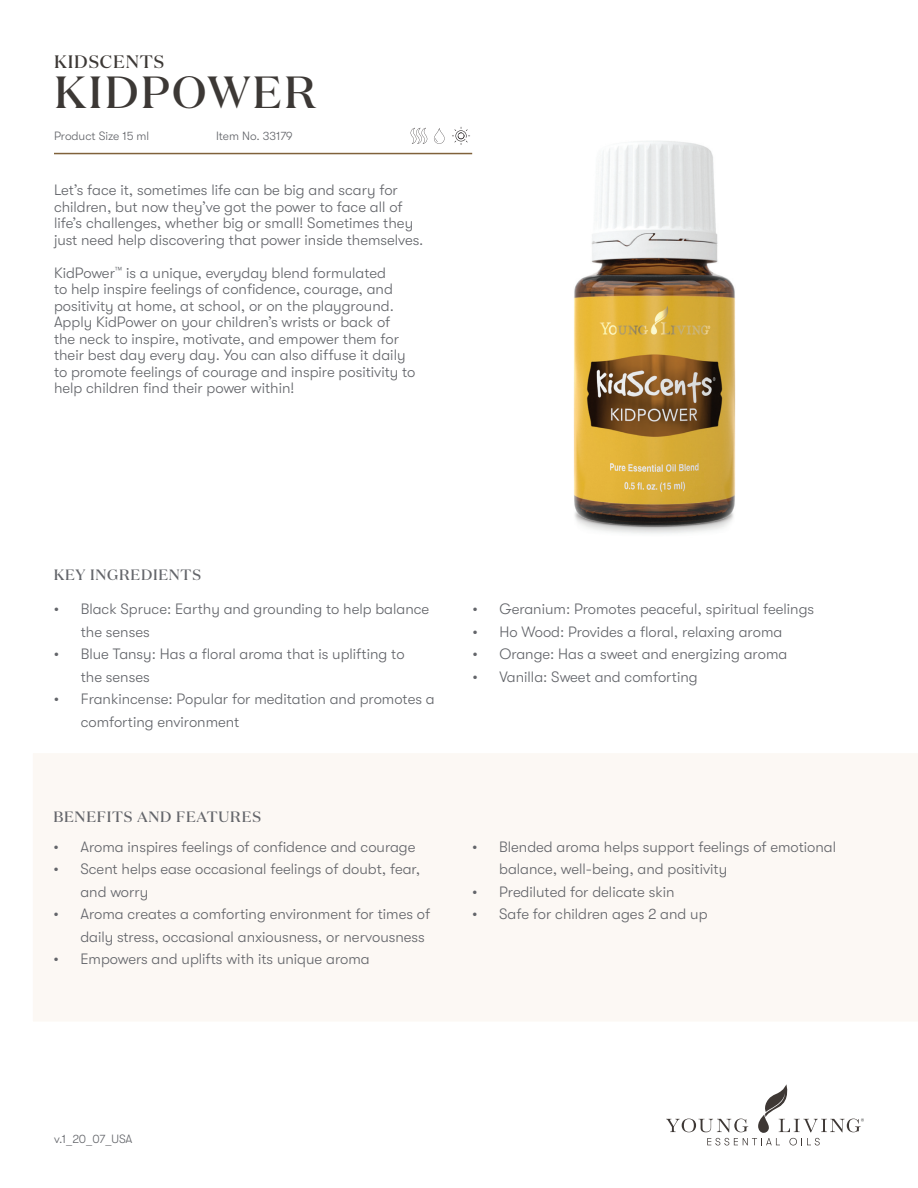
<style>
.page{position:relative;width:918px;height:1188px;background:#fff}
.page>*{position:absolute;margin:0;border:0;box-sizing:border-box;transform-origin:0 0}
.t1{font:500 45px "Domaine Display";letter-spacing:.05em;color:#3c3835}
.t2{font:500 18px "Domaine Display";letter-spacing:.05em;color:#3c3835}
.t3{font:300 15px/16.5px "GT Walsheim Pro";color:#63656a}
.t4{font:500 15px "Domaine Display";letter-spacing:.05em;color:#63656a}
.t5{font:300 12px "GT Walsheim Pro";color:#63656a}
</style>
<div class="page">
<svg style="left:666px;top:1084px;width:198px;height:61px"></svg>
<div style="left:33px;top:754px;width:885px;height:267px;background:#fcf8f4"></div>
<hr style="left:54px;top:153px;width:418px;height:1px;background:#80623b">
<img style="left:574px;top:141px;width:161px;height:393px">
<svg style="left:434px;top:128px;width:11px;height:16px"></svg>
<svg style="left:452px;top:127px;width:18px;height:18px"></svg>
<svg style="left:411px;top:128px;width:16px;height:16px"></svg>
<p class="t2" style="left:54px;top:50px;width:112px">KIDSCENTS</p>
<p class="t1" style="left:54px;top:64px;width:263px">KIDPOWER</p>
<p class="t5" style="left:54px;top:129px;width:97px">Product Size 15 ml</p>
<p class="t5" style="left:216px;top:129px;width:78px">Item No. 33179</p>
<p class="t3" style="left:54px;top:182px;width:371px">Let’s face it, sometimes life can be big and scary for children, but now they’ve got the power to face all of life’s challenges, whether big or small! Sometimes they just need help discovering that power inside themselves.</p>
<p class="t3" style="left:54px;top:265px;width:363px">KidPower<sup>™</sup> is a unique, everyday blend formulated<br>to help inspire feelings of confidence, courage, and positivity at home, at school, or on the playground.<br>Apply KidPower on your children’s wrists or back of<br>the neck to inspire, motivate, and empower them for their best day every day. You can also diffuse it daily to promote feelings of courage and inspire positivity to help children find their power within!</p>
<p class="t4" style="left:54px;top:565px;width:149px">KEY INGREDIENTS</p>
<p class="t3" style="left:81px;top:598px;width:350px;line-height:22.5px;text-indent:-27px">• Black Spruce: Earthy and grounding to help balance the senses</p>
<p class="t3" style="left:81px;top:643px;width:325px;line-height:22.5px;text-indent:-27px">• Blue Tansy: Has a floral aroma that is uplifting to the senses</p>
<p class="t3" style="left:81px;top:688px;width:356px;line-height:22.5px;text-indent:-27px">• Frankincense: Popular for meditation and promotes a comforting environment</p>
<p class="t4" style="left:53px;top:807px;width:209px">BENEFITS AND FEATURES</p>
<p class="t3" style="left:53px;top:839px;width:364px">• Aroma inspires feelings of confidence and courage</p>
<p class="t3" style="left:80px;top:858px;width:341px;line-height:22.5px;text-indent:-27px">• Scent helps ease occasional feelings of doubt, fear, and worry</p>
<p class="t3" style="left:80px;top:903px;width:351px;line-height:22.5px;text-indent:-27px">• Aroma creates a comforting environment for times of daily stress, occasional anxiousness, or nervousness</p>
<p class="t3" style="left:53px;top:951px;width:318px">• Empowers and uplifts with its unique aroma</p>
<p class="t3" style="left:472px;top:601px;width:343px">• Geranium: Promotes peaceful, spiritual feelings</p>
<p class="t3" style="left:472px;top:623px;width:312px">• Ho Wood: Provides a floral, relaxing aroma</p>
<p class="t3" style="left:472px;top:646px;width:316px">• Orange: Has a sweet and energizing aroma</p>
<p class="t3" style="left:472px;top:668px;width:227px">• Vanilla: Sweet and comforting</p>
<p class="t3" style="left:499px;top:836px;width:339px;line-height:22.5px;text-indent:-27px">• Blended aroma helps support feelings of emotional balance, well-being, and positivity</p>
<p class="t3" style="left:472px;top:884px;width:204px">• Prediluted for delicate skin</p>
<p class="t3" style="left:472px;top:906px;width:237px">• Safe for children ages 2 and up</p>
<p class="t5" style="left:54px;top:1133px;width:80px">v.1_20_07_USA</p>
</div>
